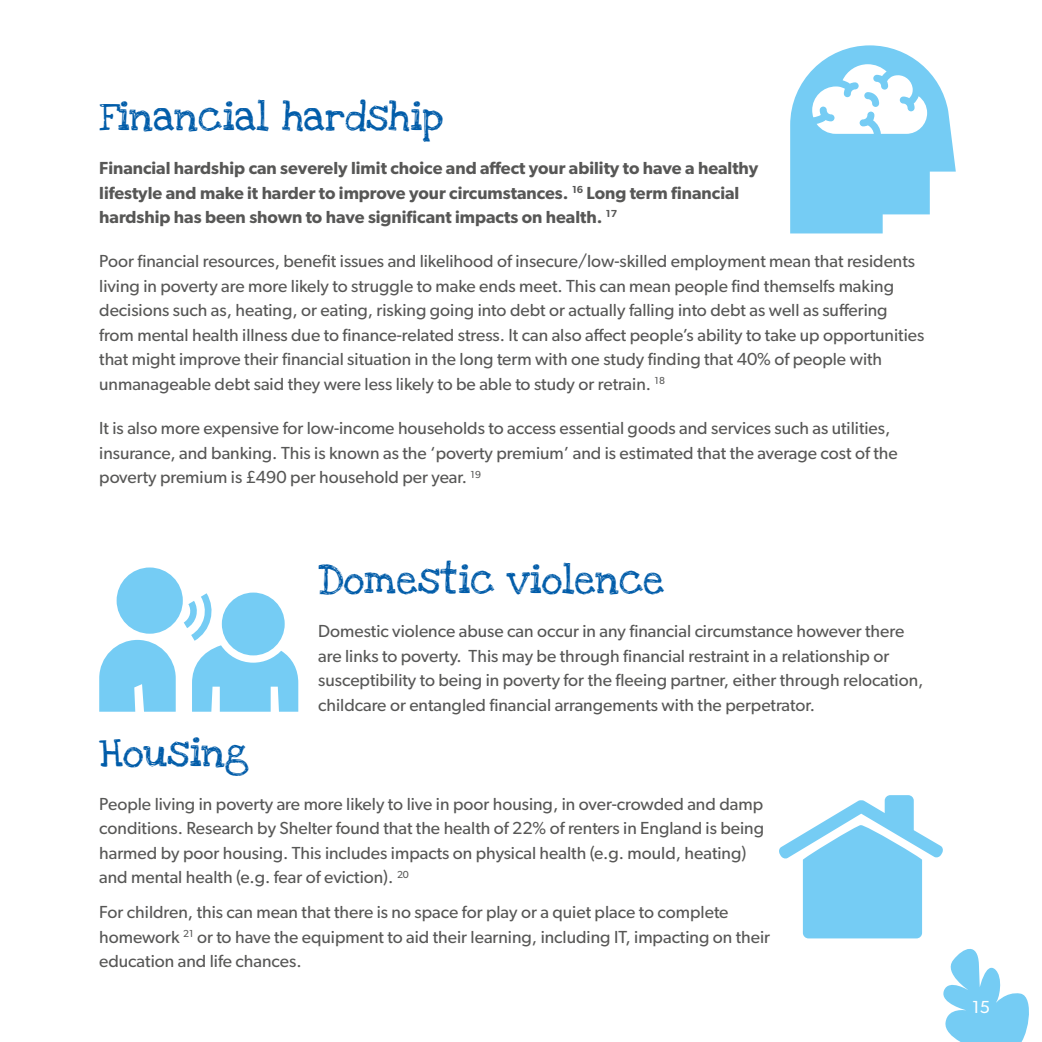
<style>
.page{position:relative;width:1042px;height:1042px;background:#fff}
.page>*{position:absolute;margin:0;border:0;box-sizing:border-box;transform-origin:0 0}
.t1{font:29.75px "Love Ya Like A Sister";color:#005ca9}
.t2{font:17.5px/24.5px "Gibson";color:#575756}
.t3{font:600 17.5px/24.5px "Gibson";color:#575756}
.t4{font:17.5px "Gibson";color:#fff}
</style>
<div class="page">
<svg style="left:779px;top:795px;width:250px;height:247px"></svg>
<svg style="left:99px;top:640px;width:77px;height:72px;background:#8bd4f5"></svg>
<div style="left:117px;top:567px;width:66px;height:67px;background:#75ccf4;border-radius:50%"></div>
<svg style="left:184px;top:593px;width:114px;height:119px"></svg>
<svg style="left:790px;top:45px;width:166px;height:188px"></svg>
<h1 class="t1" style="left:99px;top:95px;width:346px">Financial hardship</h1>
<p class="t3" style="left:99px;top:155px;width:660px">Financial hardship can severely limit choice and affect your ability to have a healthy lifestyle and make it harder to improve your circumstances. <sup>16</sup> Long term financial hardship has been shown to have significant impacts on health. <sup>17</sup></p>
<p class="t2" style="left:99px;top:249px;width:826px">Poor financial resources, benefit issues and likelihood of insecure/low-skilled employment mean that residents living in poverty are more likely to struggle to make ends meet. This can mean people find themselfs making decisions such as, heating, or eating, risking going into debt or actually falling into debt as well as suffering from mental health illness due to finance-related stress. It can also affect people’s ability to take up opportunities that might improve their financial situation in the long term with one study finding that 40% of people with unmanageable debt said they were less likely to be able to study or retrain. <sup>18</sup></p>
<p class="t2" style="left:99px;top:416px;width:800px">It is also more expensive for low-income households to access essential goods and services such as utilities, insurance, and banking. This is known as the ‘poverty premium’ and is estimated that the average cost of the poverty premium is £490 per household per year. <sup>19</sup></p>
<h1 class="t1" style="left:318px;top:558px;width:348px">Domestic violence</h1>
<p class="t2" style="left:318px;top:618px;width:607px">Domestic violence abuse can occur in any financial circumstance however there are links to poverty. This may be through financial restraint in a relationship or susceptibility to being in poverty for the fleeing partner, either through relocation, childcare or entangled financial arrangements with the perpetrator.</p>
<h1 class="t1" style="left:99px;top:731px;width:151px">Housing</h1>
<p class="t2" style="left:99px;top:791px;width:666px">People living in poverty are more likely to live in poor housing, in over-crowded and damp conditions. Research by Shelter found that the health of 22% of renters in England is being harmed by poor housing. This includes impacts on physical health (e.g. mould, heating) and mental health (e.g. fear of eviction). <sup>20</sup></p>
<p class="t2" style="left:99px;top:900px;width:672px">For children, this can mean that there is no space for play or a quiet place to complete homework <sup>21</sup> or to have the equipment to aid their learning, including IT, impacting on their education and life chances.</p>
<p class="t4" style="left:972px;top:996px;width:19px">15</p>
</div>
